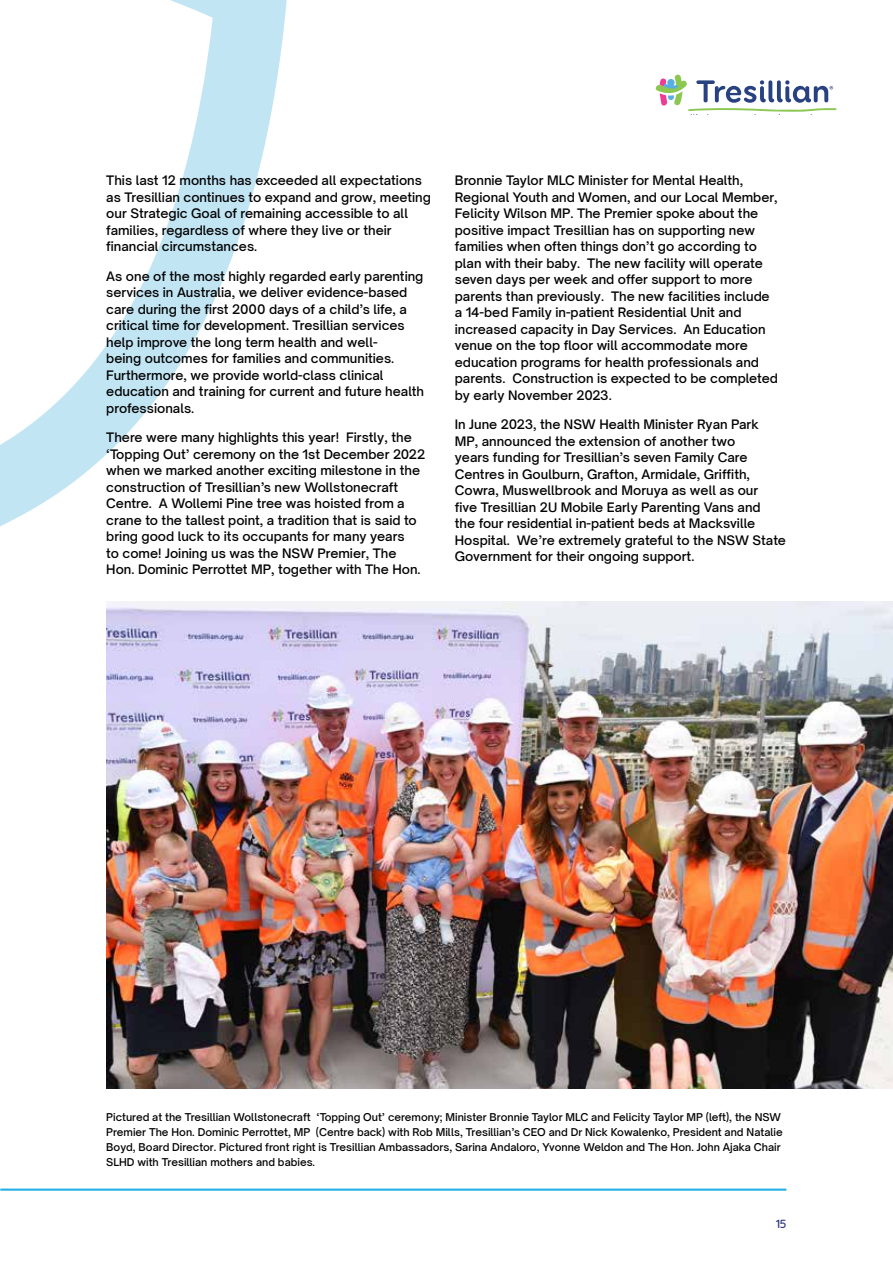
<style>
.page{position:relative;width:893px;height:1263px;background:#fff}
.page>*{position:absolute;margin:0;border:0;box-sizing:border-box;transform-origin:0 0}
.t1{font:500 12.75px/16.5px "Open Sauce Sans";color:#000}
.t2{font:500 12px "Quicksand";color:#2a3484}
.t3{font:500 10.5px/15px "Open Sauce Sans";color:#000}
</style>
<div class="page">
<svg style="left:21px;top:0;width:266px;height:516px"></svg>
<hr style="left:1px;top:1188px;width:785px;height:3px;background:#27afe5">
<svg style="left:655px;top:74px;width:182px;height:41px"></svg>
<img style="left:106px;top:601px;width:787px;height:488px">
<img style="left:0;top:431px;width:21px;height:760px">
<p class="t1" style="left:106px;top:172px;width:326px">This last 12 months has exceeded all expectations as Tresillian continues to expand and grow, meeting our Strategic Goal of remaining accessible to all families, regardless of where they live or their financial circumstances.</p>
<p class="t1" style="left:106px;top:267px;width:319px">As one of the most highly regarded early parenting services in Australia, we deliver evidence-based care during the first 2000 days of a child’s life, a critical time for development. Tresillian services help improve the long term health and well-<br>being outcomes for families and communities.<br>Furthermore, we provide world-class clinical education and training for current and future health professionals.</p>
<p class="t1" style="left:106px;top:429px;width:321px">There were many highlights this year! Firstly, the ‘Topping Out’ ceremony on the 1st December 2022 when we marked another exciting milestone in the construction of Tresillian’s new Wollstonecraft Centre. A Wollemi Pine tree was hoisted from a crane to the tallest point, a tradition that is said to bring good luck to its occupants for many years<br>to come! Joining us was the NSW Premier, The Hon. Dominic Perrottet MP, together with The Hon.</p>
<p class="t1" style="left:455px;top:172px;width:325px">Bronnie Taylor MLC Minister for Mental Health, Regional Youth and Women, and our Local Member, Felicity Wilson MP. The Premier spoke about the positive impact Tresillian has on supporting new families when often things don’t go according to plan with their baby. The new facility will operate seven days per week and offer support to more parents than previously. The new facilities include a 14-bed Family in-patient Residential Unit and increased capacity in Day Services. An Education venue on the top floor will accommodate more education programs for health professionals and parents. Construction is expected to be completed by early November 2023.</p>
<p class="t1" style="left:455px;top:416px;width:333px">In June 2023, the NSW Health Minister Ryan Park<br>MP, announced the extension of another two<br>years funding for Tresillian’s seven Family Care Centres in Goulburn, Grafton, Armidale, Griffith, Cowra, Muswellbrook and Moruya as well as our<br>five Tresillian 2U Mobile Early Parenting Vans and<br>the four residential in-patient beds at Macksville Hospital. We’re extremely grateful to the NSW State Government for their ongoing support.</p>
<p class="t3" style="left:106px;top:1110px;width:678px">Pictured at the Tresillian Wollstonecraft ‘Topping Out’ ceremony; Minister Bronnie Taylor MLC and Felicity Taylor MP (left), the NSW Premier The Hon. Dominic Perrottet, MP (Centre back) with Rob Mills, Tresillian’s CEO and Dr Nick Kowalenko, President and Natalie Boyd, Board Director. Pictured front right is Tresillian Ambassadors, Sarina Andaloro, Yvonne Weldon and The Hon. John Ajaka Chair SLHD with Tresillian mothers and babies.</p>
<p class="t2" style="left:776px;top:1214px;width:12px">15</p>
</div>
